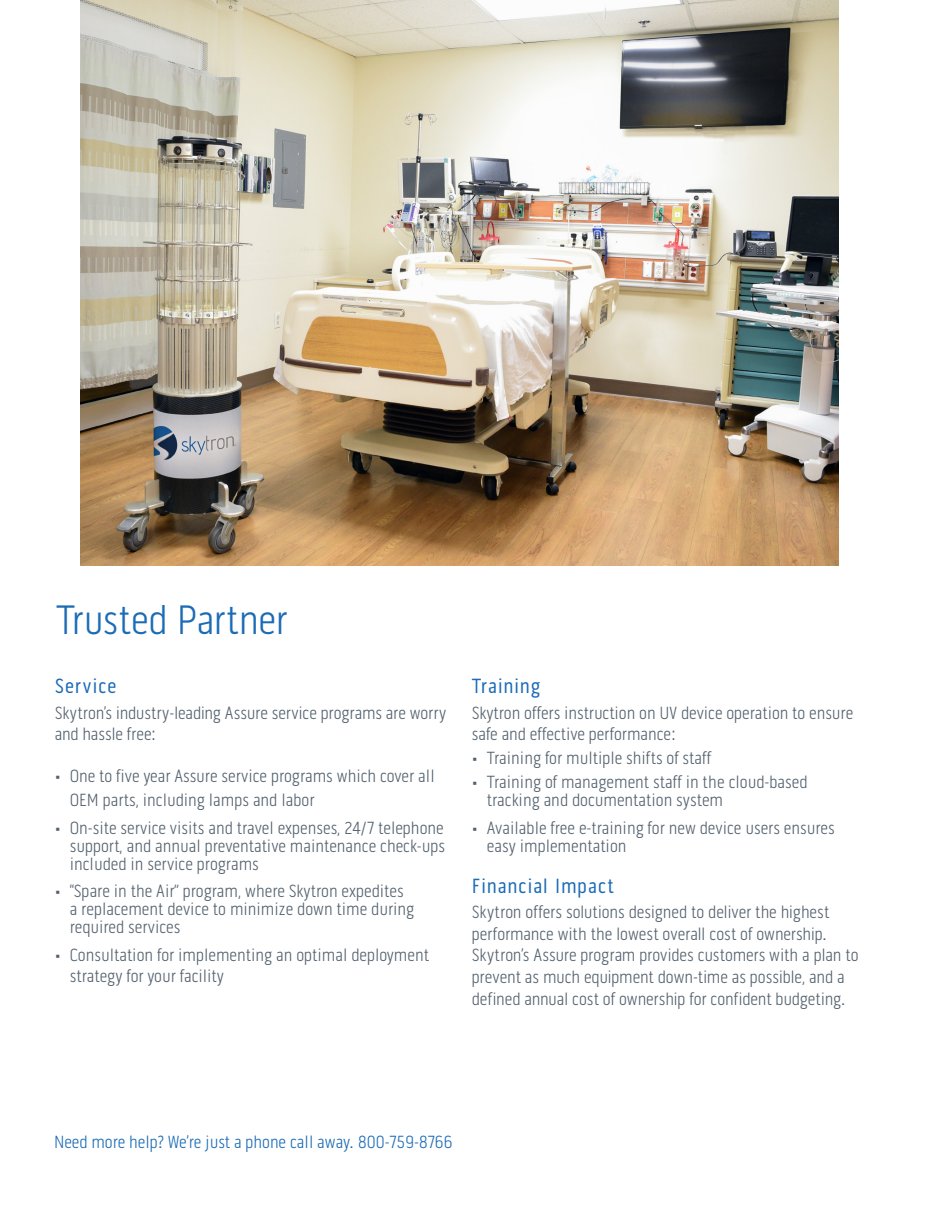
<style>
.page{position:relative;width:932px;height:1215px;background:#fff}
.page>*{position:absolute;margin:0;border:0;box-sizing:border-box;transform-origin:0 0}
.Table_Header{font:300 42px "Pill Gothic 300 mg";letter-spacing:-.005em;color:#1b6bb5}
.Pill_Gothic_Light_Di{font:21px "Pill Gothic 300 mg";letter-spacing:.04em;color:#1b6bb5}
.Pill_Gothic_Light_Di-2{font:300 18px/18px "Pill Gothic 300 mg";color:#53616e}
.t1{font:300 18px "Pill Gothic 300 mg";color:#1b6bb5}
</style>
<div class="page">
<img style="left:80px;top:0;width:758px;height:565px">
<p class="Table_Header" style="left:56px;top:596px;width:232px">Trusted Partner</p>
<p class="Pill_Gothic_Light_Di" style="left:55px;top:674px;width:63px">Service</p>
<p class="Pill_Gothic_Light_Di-2" style="left:55px;top:702px;width:393px;line-height:21px">Skytron’s industry-leading Assure service programs are worry and hassle free:</p>
<p class="Pill_Gothic_Light_Di-2" style="left:70px;top:764px;width:366px;line-height:24px;text-indent:-15px">• One to five year Assure service programs which cover all<br>OEM parts, including lamps and labor</p>
<p class="Pill_Gothic_Light_Di-2" style="left:70px;top:819px;width:377px;text-align:justify;text-indent:-15px">• On-site service visits and travel expenses, 24/7 telephone support, and annual preventative maintenance check-ups included in service programs</p>
<p class="Pill_Gothic_Light_Di-2" style="left:70px;top:882px;width:346px;text-indent:-15px">• “Spare in the Air” program, where Skytron expedites a replacement device to minimize down time during required services</p>
<p class="Pill_Gothic_Light_Di-2" style="left:70px;top:945px;width:361px;line-height:21px;text-indent:-15px">• Consultation for implementing an optimal deployment strategy for your facility</p>
<p class="Pill_Gothic_Light_Di" style="left:472px;top:674px;width:70px">Training</p>
<p class="Pill_Gothic_Light_Di-2" style="left:472px;top:702px;width:383px;line-height:21px">Skytron offers instruction on UV device operation to ensure safe and effective performance:</p>
<p class="Pill_Gothic_Light_Di-2" style="left:472px;top:749px;width:241px">• Training for multiple shifts of staff</p>
<p class="Pill_Gothic_Light_Di-2" style="left:487px;top:773px;width:322px;text-indent:-15px">• Training of management staff in the cloud-based tracking and documentation system</p>
<p class="Pill_Gothic_Light_Di-2" style="left:487px;top:819px;width:349px;text-indent:-15px">• Available free e-training for new device users ensures easy implementation</p>
<p class="Pill_Gothic_Light_Di" style="left:472px;top:873px;width:143px">Financial Impact</p>
<p class="Pill_Gothic_Light_Di-2" style="left:472px;top:901px;width:388px;line-height:21.6px">Skytron offers solutions designed to deliver the highest performance with the lowest overall cost of ownership.<br>Skytron’s Assure program provides customers with a plan to prevent as much equipment down-time as possible, and a defined annual cost of ownership for confident budgeting.</p>
<p class="t1" style="left:54px;top:1131px;width:400px">Need more help? We’re just a phone call away. 800-759-8766</p>
</div>
